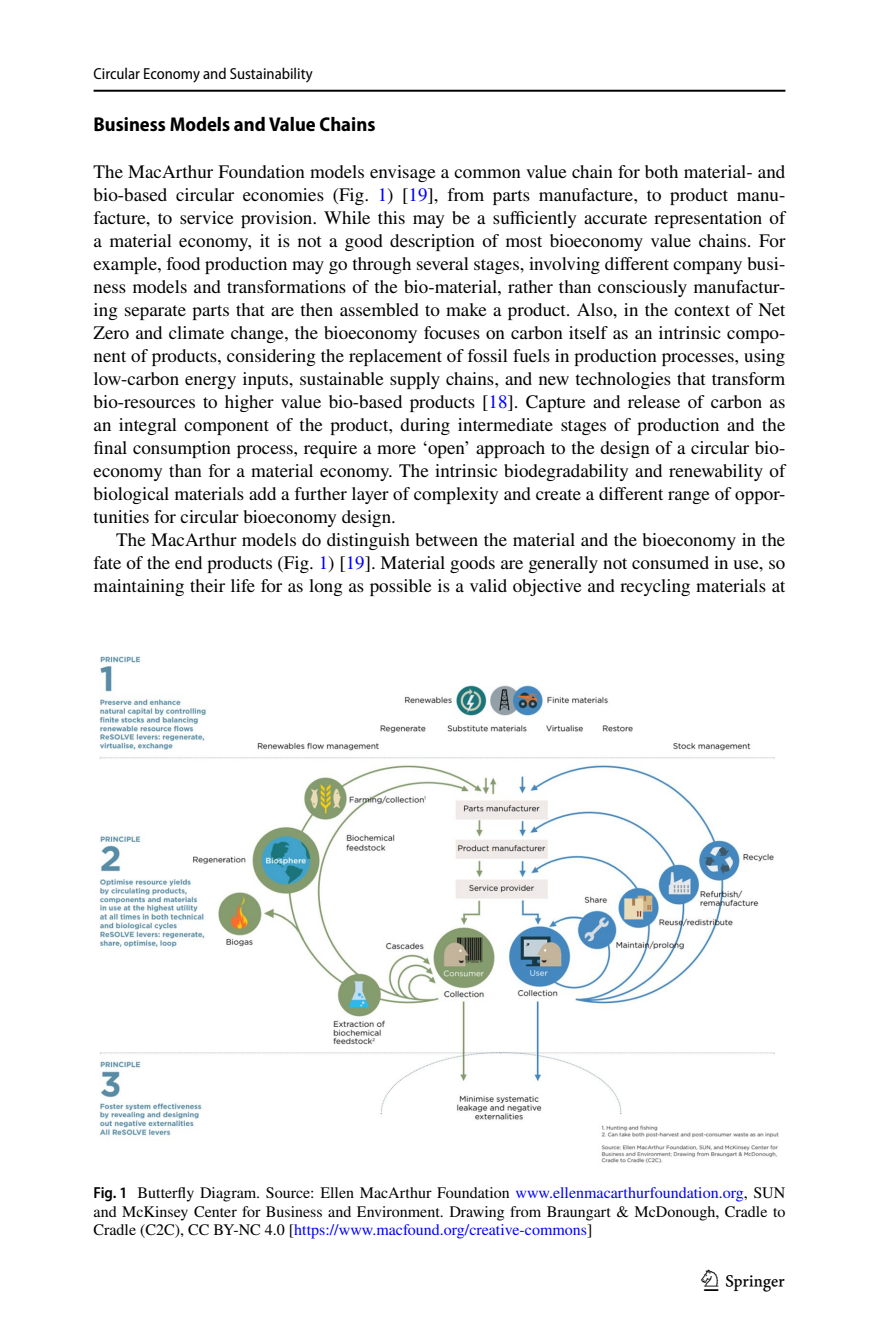
<style>
.page{position:relative;width:879px;height:1333px;background:#fff}
.page>*{position:absolute;margin:0;border:0;box-sizing:border-box;transform-origin:0 0}
.t1{font:30px "Springnew Regular 3";color:#000}
.t2{font:700 semi-condensed 20px "Myriad Pro";color:#000}
.t3{font:19px/23px "STIX";color:#000;text-align:justify}
.t4{font:16px/18.4px "STIX";color:#000;text-align:justify}
.t5{font:semi-condensed 16px "Myriad Pro";color:#000}
.s1{color:#00f}
.s2{font-family:"Myriad Pro";font-weight:600;font-stretch:semi-condensed}
</style>
<div class="page">
<hr style="left:94px;top:90px;width:691px;height:2px;background:#000">
<img style="left:99px;top:656px;width:680px;height:507px">
<p class="t5" style="left:94px;top:65px;width:221px">Circular Economy and Sustainability</p>
<p class="t2" style="left:94px;top:113px;width:283px">Business Models and Value Chains</p>
<p class="t3" style="left:94px;top:161px;width:693px">The MacArthur Foundation models envisage a common value chain for both material- and bio-based circular economies (Fig. <span class="s1">1</span>) [<span class="s1">19</span>], from parts manufacture, to product manu&shy;facture, to service provision. While this may be a sufficiently accurate representation of a material economy, it is not a good description of most bioeconomy value chains. For example, food production may go through several stages, involving different company busi&shy;ness models and transformations of the bio-material, rather than consciously manufactur&shy;ing separate parts that are then assembled to make a product. Also, in the context of Net Zero and climate change, the bioeconomy focuses on carbon itself as an intrinsic compo&shy;nent of products, considering the replacement of fossil fuels in production processes, using low-carbon energy inputs, sustainable supply chains, and new technologies that transform bio-resources to higher value bio-based products [<span class="s1">18</span>]. Capture and release of carbon as an integral component of the product, during intermediate stages of production and the final consumption process, require a more ‘open’ approach to the design of a circular bio&shy;economy than for a material economy. The intrinsic biodegradability and renewability of biological materials add a further layer of complexity and create a different range of oppor&shy;tunities for circular bioeconomy design.</p>
<p class="t3" style="left:94px;top:529px;width:693px;text-indent:23px">The MacArthur models do distinguish between the material and the bioeconomy in the fate of the end products (Fig. <span class="s1">1</span>) [<span class="s1">19</span>]. Material goods are generally not consumed in use, so maintaining their life for as long as possible is a valid objective and recycling materials at</p>
<p class="t4" style="left:94px;top:1184px;width:693px"><span class="s2">Fig. 1</span> Butterfly Diagram. Source: Ellen MacArthur Foundation <span class="s1">www.ellenmacarthurfoundation.org</span>, SUN and McKinsey Center for Business and Environment. Drawing from Braungart &amp; McDonough, Cradle to Cradle (C2C), CC BY-NC 4.0 [<span class="s1">https://www.macfound.org/creative-commons</span>]</p>
<h1 class="t1" style="left:704px;top:1269px;width:83px">1 3</h1>
</div>
